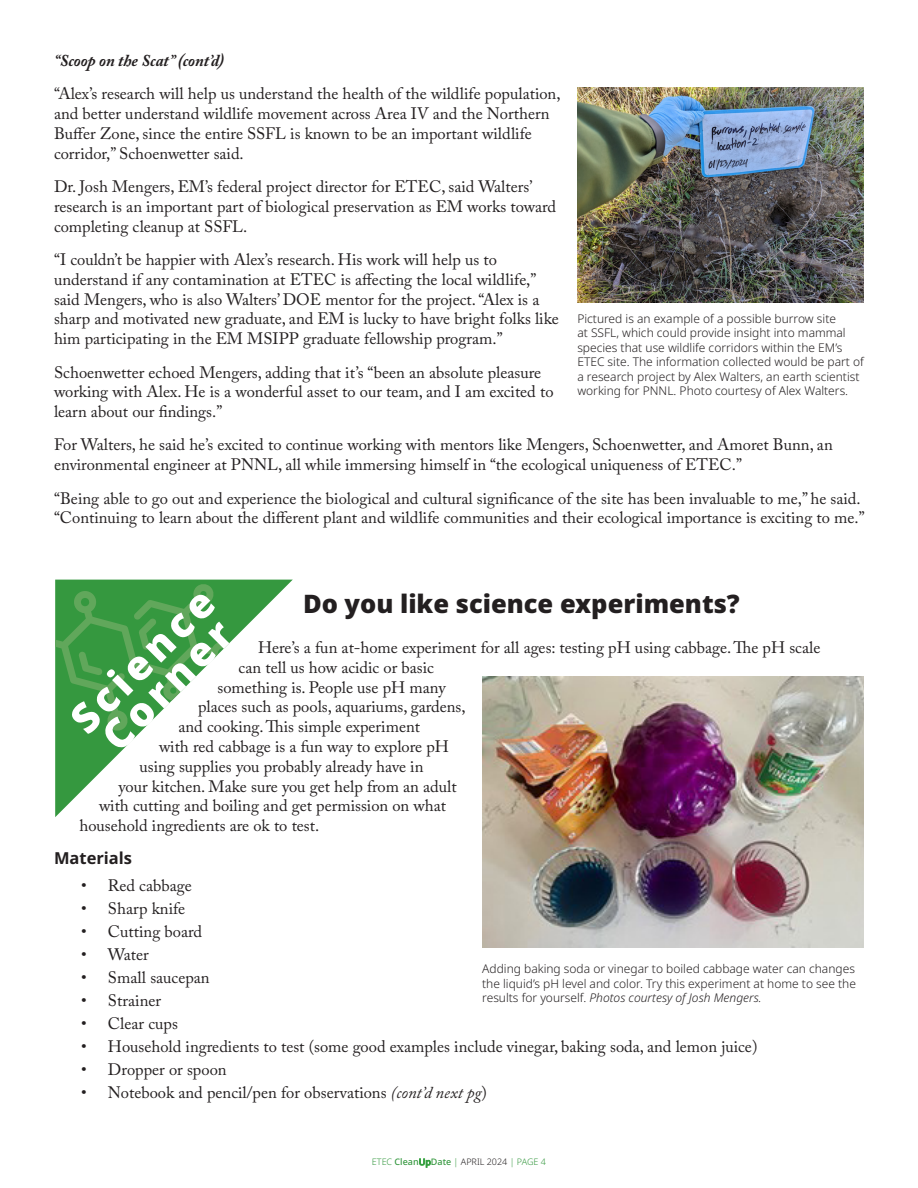
<style>
.page{position:relative;width:918px;height:1188px;background:#fff}
.page>*{position:absolute;margin:0;border:0;box-sizing:border-box;transform-origin:0 0}
.main_title{font:900 40.5px "Noto Sans";color:#fff}
.HEAD_1{font:900 25.5px "Noto Sans";color:#231f20}
.body{font:16.5px/19.8px "Adobe Caslon Pro";color:#231f20}
.body_tab1{font:16.5px "Adobe Caslon Pro";color:#231f20}
.body-2{font:italic 700 16.5px "Adobe Caslon Pro";color:#231f20}
.HEAD_1-2{font:700 16.5px "Noto Sans";color:#231f20}
.Captions{font:300 12px/14.4px "Noto Sans";color:#231f20}
.t1{font:300 9px "Noto Sans";color:#35983f}
.s1{font-style:italic}
.s2{font-weight:500}
.s3{font-weight:500;color:#40ae49}
.s4{color:#231f20}
</style>
<div class="page">
<img style="left:577px;top:87px;width:287px;height:216px">
<img style="left:482px;top:677px;width:382px;height:270px">
<svg style="left:55px;top:580px;width:238px;height:237px"></svg>
<svg style="left:55px;top:583px;width:182px;height:149px"></svg>
<p class="body-2" style="left:54px;top:51px;width:172px">“Scoop on the Scat” (cont’d)</p>
<p class="body" style="left:54px;top:84px;width:508px">“Alex’s research will help us understand the health of the wildlife population, and better understand wildlife movement across Area IV and the Northern Buffer Zone, since the entire SSFL is known to be an important wildlife corridor,” Schoenwetter said.</p>
<p class="body" style="left:54px;top:177px;width:504px">Dr. Josh Mengers, EM’s federal project director for ETEC, said Walters’ research is an important part of biological preservation as EM works toward completing cleanup at SSFL.</p>
<p class="body" style="left:54px;top:249px;width:506px">“I couldn’t be happier with Alex’s research. His work will help us to understand if any contamination at ETEC is affecting the local wildlife,” said Mengers, who is also Walters’ DOE mentor for the project. “Alex is a sharp and motivated new graduate, and EM is lucky to have bright folks like him participating in the EM MSIPP graduate fellowship program.”</p>
<p class="body" style="left:54px;top:362px;width:501px">Schoenwetter echoed Mengers, adding that it’s “been an absolute pleasure working with Alex. He is a wonderful asset to our team, and I am excited to learn about our findings.”</p>
<p class="body" style="left:54px;top:435px;width:780px">For Walters, he said he’s excited to continue working with mentors like Mengers, Schoenwetter, and Amoret Bunn, an environmental engineer at PNNL, all while immersing himself in “the ecological uniqueness of ETEC.”</p>
<p class="body" style="left:54px;top:488px;width:812px">“Being able to go out and experience the biological and cultural significance of the site has been invaluable to me,” he said. “Continuing to learn about the different plant and wildlife communities and their ecological importance is exciting to me.”</p>
<p class="Captions" style="left:577px;top:312px;width:288px">Pictured is an example of a possible burrow site<br>at SSFL, which could provide insight into mammal species that use wildlife corridors within the EM’s ETEC site. The information collected would be part of a research project by Alex Walters, an earth scientist working for PNNL. Photo courtesy of Alex Walters.</p>
<p class="main_title" style="left:56px;top:704px;width:186px;rotate:-45deg">Science</p>
<p class="HEAD_1" style="left:303px;top:584px;width:438px">Do you like science experiments?</p>
<p class="body" style="left:258px;top:637px;width:564px">Here’s a fun at-home experiment for all ages: testing pH using cabbage. The pH scale</p>
<p class="body" style="left:238px;top:657px;width:197px">can tell us how acidic or basic</p>
<p class="body" style="left:218px;top:677px;width:230px">something is. People use pH many</p>
<p class="body" style="left:198px;top:697px;width:269px">places such as pools, aquariums, gardens,</p>
<p class="body" style="left:178px;top:717px;width:243px">and cooking. This simple experiment</p>
<p class="body" style="left:159px;top:736px;width:292px">with red cabbage is a fun way to explore pH</p>
<p class="body" style="left:140px;top:756px;width:285px">using supplies you probably already have in</p>
<p class="body" style="left:118px;top:776px;width:340px">your kitchen. Make sure you get help from an adult</p>
<p class="body" style="left:99px;top:796px;width:349px">with cutting and boiling and get permission on what</p>
<p class="body" style="left:80px;top:816px;width:241px">household ingredients are ok to test.</p>
<p class="HEAD_1-2" style="left:54px;top:847px;width:80px">Materials</p>
<p class="body_tab1" style="left:81px;top:876px;width:112px">• Red cabbage</p>
<p class="body_tab1" style="left:81px;top:899px;width:106px">• Sharp knife</p>
<p class="body_tab1" style="left:81px;top:922px;width:123px">• Cutting board</p>
<p class="body_tab1" style="left:81px;top:945px;width:69px">• Water</p>
<p class="body_tab1" style="left:81px;top:968px;width:130px">• Small saucepan</p>
<p class="body_tab1" style="left:81px;top:991px;width:82px">• Strainer</p>
<p class="body_tab1" style="left:81px;top:1014px;width:98px">• Clear cups</p>
<p class="body_tab1" style="left:81px;top:1037px;width:678px">• Household ingredients to test (some good examples include vinegar, baking soda, and lemon juice)</p>
<p class="body_tab1" style="left:81px;top:1060px;width:147px">• Dropper or spoon</p>
<p class="body_tab1" style="left:81px;top:1083px;width:407px">• Notebook and pencil/pen for observations <span class="s1">(cont’d next pg</span>)</p>
<p class="main_title" style="left:87px;top:721px;width:166px;rotate:-45deg">Corner</p>
<p class="Captions" style="left:482px;top:962px;width:375px;text-align:justify">Adding baking soda or vinegar to boiled cabbage water can changes the liquid’s pH level and color. Try this experiment at home to see the results for yourself. <span class="s1">Photos courtesy of Josh Mengers.</span></p>
<p class="t1" style="left:372px;top:1156px;width:176px">ETEC <span class="s2">Clean</span><span class="s3">Up</span><span class="s2">Date</span> | <span class="s4">APRIL 2024</span> | PAGE 4</p>
</div>
